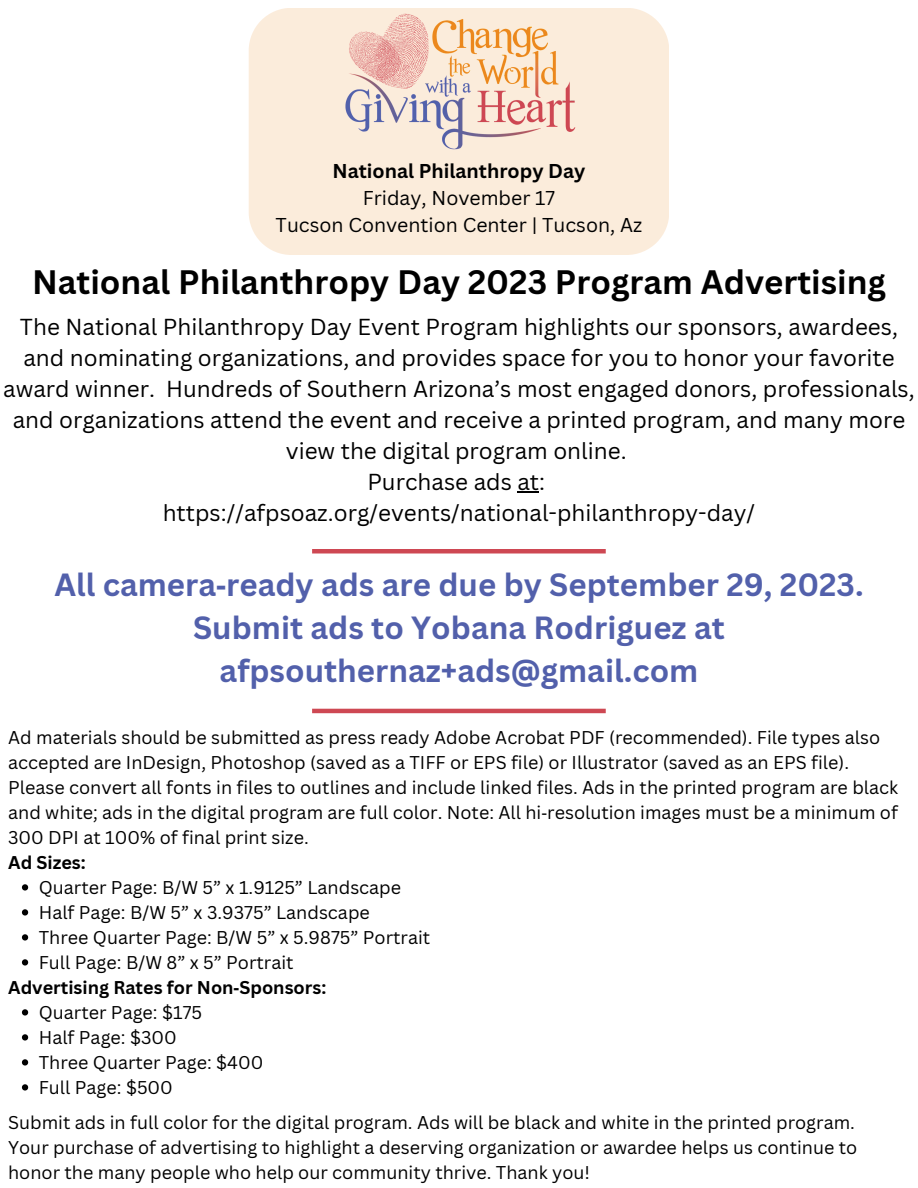
<style>
.page{position:relative;width:918px;height:1188px;background:#fff}
.page>*{position:absolute;margin:0;border:0;box-sizing:border-box;transform-origin:0 0}
.t1{font:700 33px "Canva Sans";color:#000}
.t2{font:700 31.2px/42.8px "Canva Sans";color:#5260ab;text-align:center}
.t3{font:22.5px/31.2px "Canva Sans";color:#000;text-align:center}
.t4{font:19.5px "Canva Sans";color:#000}
.t5{font:700 19.5px "Canva Sans";color:#000}
.t6{font:18px/25px "Canva Sans";color:#000}
.t7{font:700 18px "Canva Sans";color:#000}
.s1{font-family:"Noto Sans"}
</style>
<div class="page">
<div style="left:249px;top:8px;width:420px;height:247px;background:#fbecdb"></div>
<img style="left:324px;top:8px;width:269px;height:158px">
<hr style="left:517px;top:491px;width:22px;height:2px;background:#000">
<svg style="left:22px;top:884px;width:6px;height:7px"></svg>
<svg style="left:22px;top:909px;width:6px;height:7px"></svg>
<svg style="left:22px;top:934px;width:6px;height:7px"></svg>
<svg style="left:22px;top:959px;width:6px;height:7px"></svg>
<svg style="left:22px;top:1009px;width:6px;height:7px"></svg>
<svg style="left:22px;top:1034px;width:6px;height:7px"></svg>
<svg style="left:22px;top:1059px;width:6px;height:7px"></svg>
<svg style="left:22px;top:1084px;width:6px;height:7px"></svg>
<hr style="left:312px;top:549px;width:294px;height:4px;background:#ce4853">
<hr style="left:312px;top:709px;width:294px;height:4px;background:#ce4853">
<p class="t5" style="left:333px;top:157px;width:254px">National Philanthropy Day</p>
<p class="t4" style="left:363px;top:184px;width:194px">Friday, November 17</p>
<p class="t4" style="left:276px;top:211px;width:368px">Tucson Convention Center | Tucson, Az</p>
<p class="t1" style="left:32px;top:259px;width:855px">National Philanthropy Day 2023 Program Advertising</p>
<p class="t3" style="left:3px;top:310px;width:913px">The National Philanthropy Day Event Program highlights our sponsors, awardees, and nominating organizations, and provides space for you to honor your favorite award winner. Hundreds of Southern Arizona’s most engaged donors, professionals, and organizations attend the event and receive a printed program, and many more view the digital program online.</p>
<p class="t3" style="left:367px;top:466px;width:179px">Purchase ads at:</p>
<p class="t3" style="left:163px;top:497px;width:594px">https://afpsoaz.org/events/national-philanthropy-day/</p>
<p class="t2" style="left:54px;top:563px;width:811px">All camera<span class="s1">‐</span>ready ads are due by September 29, 2023.</p>
<p class="t2" style="left:193px;top:606px;width:533px">Submit ads to Yobana Rodriguez at afpsouthernaz+ads@gmail.com</p>
<p class="t6" style="left:8px;top:724px;width:874px">Ad materials should be submitted as press ready Adobe Acrobat PDF (recommended). File types also</p>
<p class="t6" style="left:8px;top:749px;width:892px">accepted are InDesign, Photoshop (saved as a TIFF or EPS file) or Illustrator (saved as an EPS file).<br>Please convert all fonts in files to outlines and include linked files. Ads in the printed program are black and white; ads in the digital program are full color. Note: All hi<span class="s1">‐</span>resolution images must be a minimum of 300 DPI at 100% of final print size.</p>
<p class="t7" style="left:8px;top:849px;width:79px">Ad Sizes:</p>
<p class="t6" style="left:39px;top:874px;width:364px">Quarter Page: B/W 5” x 1.9125” Landscape</p>
<p class="t6" style="left:39px;top:899px;width:333px">Half Page: B/W 5” x 3.9375” Landscape</p>
<p class="t6" style="left:39px;top:924px;width:393px">Three Quarter Page: B/W 5” x 5.9875” Portrait</p>
<p class="t6" style="left:39px;top:949px;width:256px">Full Page: B/W 8” x 5” Portrait</p>
<p class="t6" style="left:39px;top:999px;width:165px">Quarter Page: $175</p>
<p class="t6" style="left:39px;top:1024px;width:140px">Half Page: $300</p>
<p class="t6" style="left:39px;top:1049px;width:226px">Three Quarter Page: $400</p>
<p class="t6" style="left:39px;top:1074px;width:136px">Full Page: $500</p>
<p class="t7" style="left:8px;top:974px;width:320px">Advertising Rates for Non<span class="s1">‐</span>Sponsors:</p>
<p class="t6" style="left:8px;top:1109px;width:848px">Submit ads in full color for the digital program. Ads will be black and white in the printed program.</p>
<p class="t6" style="left:8px;top:1134px;width:851px">Your purchase of advertising to highlight a deserving organization or awardee helps us continue to</p>
<p class="t6" style="left:8px;top:1159px;width:583px">honor the many people who help our community thrive. Thank you!</p>
</div>
